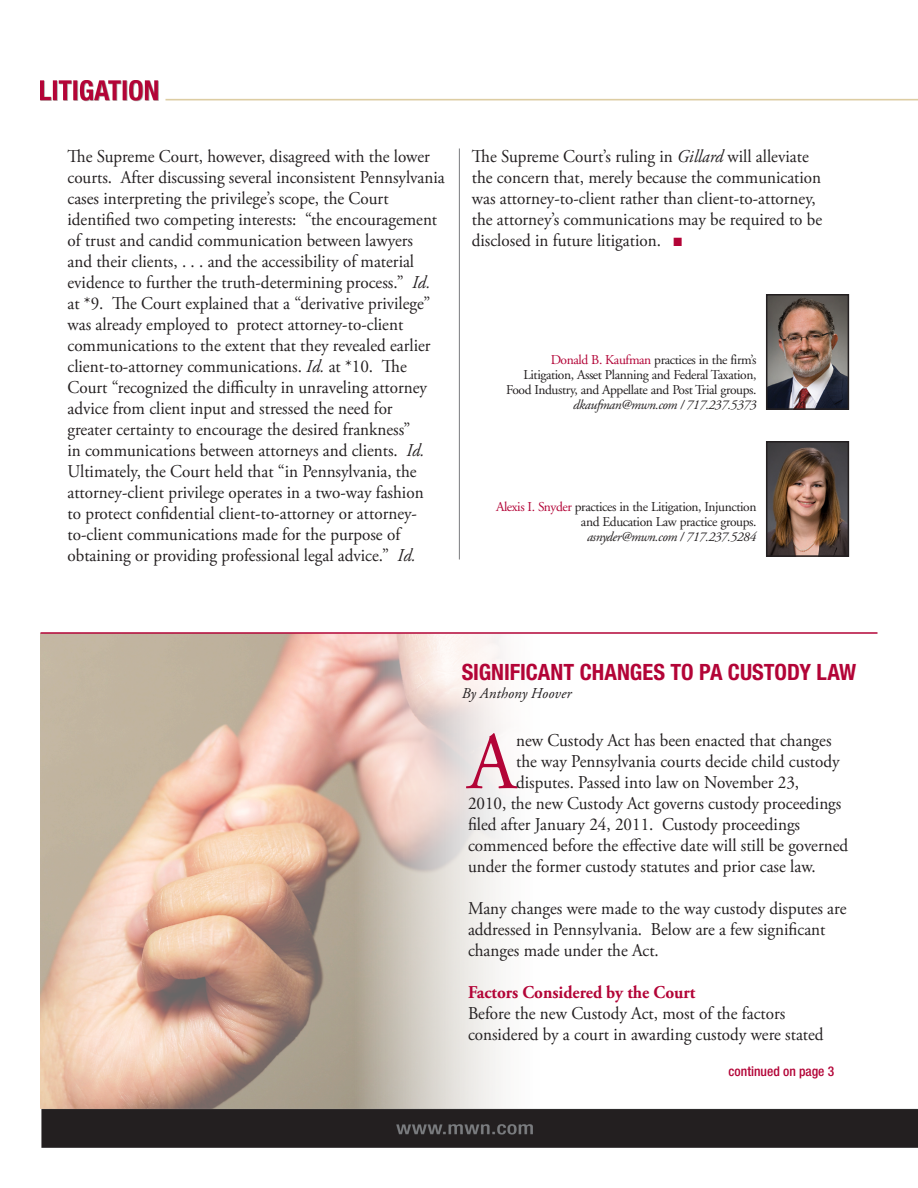
<style>
.page{position:relative;width:918px;height:1188px;background:#fff}
.page>*{position:absolute;margin:0;border:0;box-sizing:border-box;transform-origin:0 0}
.t1{font:81.3px "Adobe Garamond Pro";color:#b30437;scale:.95 1}
.t2{font:700 condensed 22.5px "Helvetica Neue";letter-spacing:-.005em;color:#b30437}
.t3{font:18px/21px "Adobe Garamond Pro";color:#231f20;scale:.95 1}
.t4{font:italic 15px "Adobe Garamond Pro";letter-spacing:.005em;color:#231f20}
.body_copy{font:13.5px/15px "Adobe Garamond";letter-spacing:-.03em;color:#231f20;text-align:right}
.body_copy-2{font:italic 13.5px "Adobe Garamond";letter-spacing:-.03em;color:#231f20}
.t5{font:500 condensed 13.5px "Helvetica Neue";color:#b30437}
.s1{font-style:italic}
.s2{color:#b30437}
.s3{font-weight:700;color:#b30437}
</style>
<div class="page">
<img style="left:40px;top:81px;width:878px;height:1066px">
<img style="left:40px;top:634px;width:519px;height:474px">
<img style="left:769px;top:444px;width:77px;height:110px">
<div style="left:766px;top:441px;width:83px;height:116px;border:2px solid #231f20"></div>
<img style="left:769px;top:297px;width:77px;height:110px">
<div style="left:766px;top:294px;width:83px;height:116px;border:2px solid #231f20"></div>
<hr style="left:40px;top:632px;width:838px;height:2px;background:#b30437">
<hr style="left:459px;top:148px;width:1px;height:411px;background:#7a7c7f">
<p class="t3" style="left:68px;top:146px;width:399px">The Supreme Court, however, disagreed with the lower courts. After discussing several inconsistent Pennsylvania cases interpreting the privilege’s scope, the Court identified two competing interests: “the encouragement of trust and candid communication between lawyers<br>and their clients, . . . and the accessibility of material evidence to further the truth-determining process.” <span class="s1">Id. </span>at *9. The Court explained that a “derivative privilege” was already employed to protect attorney-to-client communications to the extent that they revealed earlier client-to-attorney communications. <span class="s1">Id.</span> at *10. The Court “recognized the difficulty in unraveling attorney advice from client input and stressed the need for<br>greater certainty to encourage the desired frankness”<br>in communications between attorneys and clients. <span class="s1">Id.<br></span>Ultimately, the Court held that “in Pennsylvania, the attorney-client privilege operates in a two-way fashion<br>to protect confidential client-to-attorney or attorney&shy;to-client communications made for the purpose of obtaining or providing professional legal advice.” <span class="s1">Id.</span></p>
<p class="t3" style="left:472px;top:146px;width:370px">The Supreme Court’s ruling in <span class="s1">Gillard</span> will alleviate the concern that, merely because the communication was attorney-to-client rather than client-to-attorney, the attorney’s communications may be required to be disclosed in future litigation. <span class="s2">■</span></p>
<p class="body_copy" style="left:506px;top:353px;width:252px"><span class="s2">Donald B. Kaufman</span> practices in the firm’s<br>Litigation, Asset Planning and Federal Taxation,<br>Food Industry, and Appellate and Post Trial groups.</p>
<p class="body_copy-2" style="left:573px;top:398px;width:185px">dkaufman@mwn.com / 717.237.5373</p>
<p class="body_copy" style="left:496px;top:500px;width:262px"><span class="s2">Alexis I. Snyder</span> practices in the Litigation, Injunction and Education Law practice groups.</p>
<p class="body_copy-2" style="left:587px;top:530px;width:171px">asnyder@mwn.com / 717.237.5284</p>
<p class="t2" style="left:462px;top:659px;width:396px">SIGNIFICANT CHANGES TO PA CUSTODY LAW</p>
<p class="t4" style="left:462px;top:685px;width:111px">By Anthony Hoover</p>
<p class="t1" style="left:468px;top:714px;width:52px">A</p>
<p class="t3" style="left:516px;top:731px;width:334px">new Custody Act has been enacted that changes</p>
<p class="t3" style="left:516px;top:752px;width:342px">the way Pennsylvania courts decide child custody</p>
<p class="t3" style="left:516px;top:773px;width:299px">disputes. Passed into law on November 23,</p>
<p class="t3" style="left:468px;top:794px;width:395px">2010, the new Custody Act governs custody proceedings</p>
<p class="t3" style="left:468px;top:815px;width:351px">filed after January 24, 2011. Custody proceedings</p>
<p class="t3" style="left:468px;top:836px;width:402px">commenced before the effective date will still be governed</p>
<p class="t3" style="left:468px;top:857px;width:367px">under the former custody statutes and prior case law.</p>
<p class="t3" style="left:468px;top:899px;width:400px">Many changes were made to the way custody disputes are addressed in Pennsylvania. Below are a few significant changes made under the Act.</p>
<p class="t3" style="left:468px;top:983px;width:376px"><span class="s3">Factors Considered by the Court<br></span>Before the new Custody Act, most of the factors considered by a court in awarding custody were stated</p>
<p class="t5" style="left:729px;top:1063px;width:107px">continued on page 3</p>
</div>
